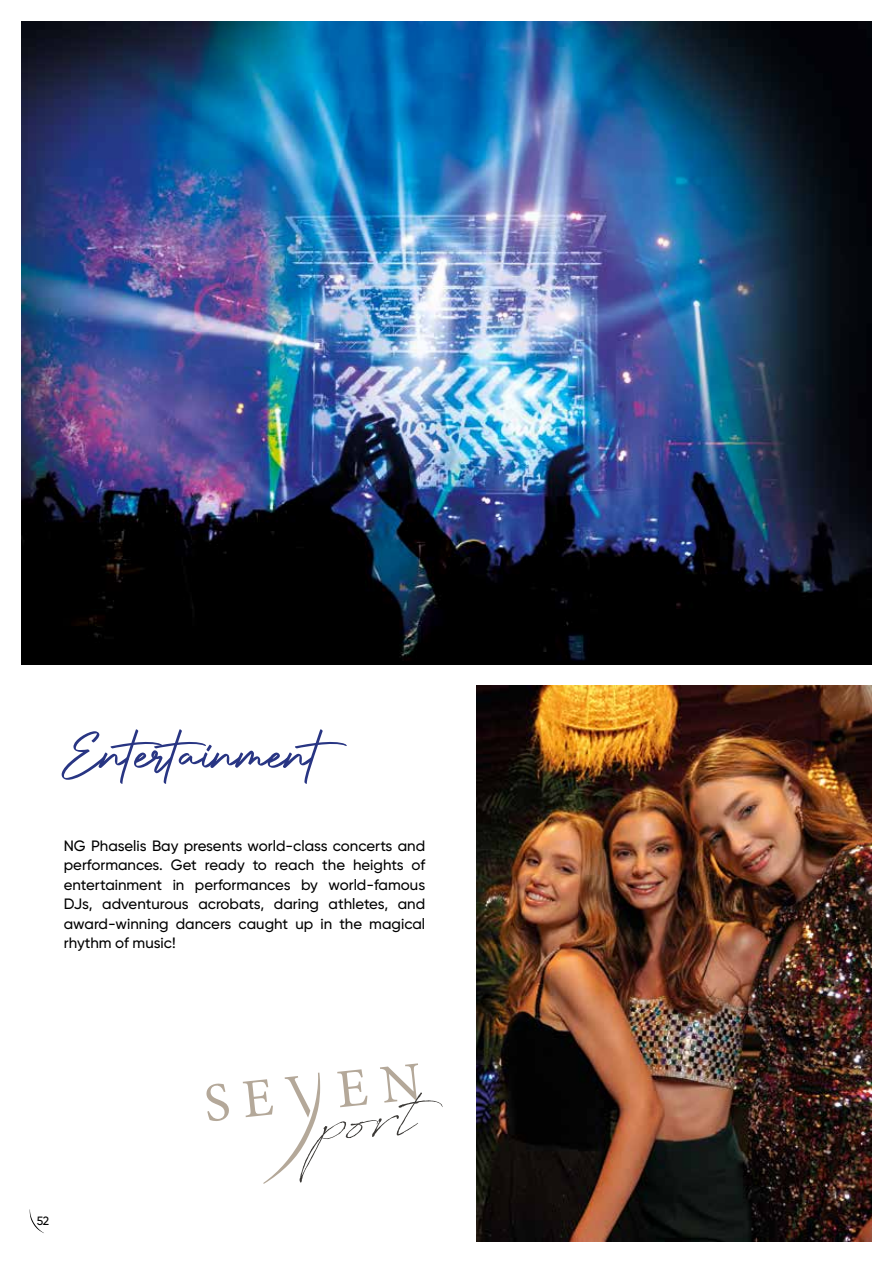
<style>
.page{position:relative;width:893px;height:1263px;background:#fff}
.page>*{position:absolute;margin:0;border:0;box-sizing:border-box;transform-origin:0 0}
.t1{font:68.55px "Authentic Signature";color:#283583}
.t2{font:500 15px/19.5px "Gilroy";color:#000;text-align:justify}
.t3{font:500 12px "Gilroy";color:#000}
</style>
<div class="page">
<img style="left:21px;top:21px;width:851px;height:643px">
<svg style="left:30px;top:1211px;width:14px;height:22px"></svg>
<svg style="left:206px;top:1083px;width:23px;height:38px"></svg>
<svg style="left:243px;top:1063px;width:200px;height:121px"></svg>
<img style="left:476px;top:685px;width:396px;height:557px">
<h1 class="t1" style="left:62px;top:716px;width:302px">Entertainment</h1>
<p class="t2" style="left:64px;top:836px;width:363px">NG Phaselis Bay presents world-class concerts and performances. Get ready to reach the heights of entertainment in performances by world-famous DJs, adventurous acrobats, daring athletes, and award-winning dancers caught up in the magical rhythm of music!</p>
<p class="t3" style="left:37px;top:1213px;width:14px">52</p>
</div>
